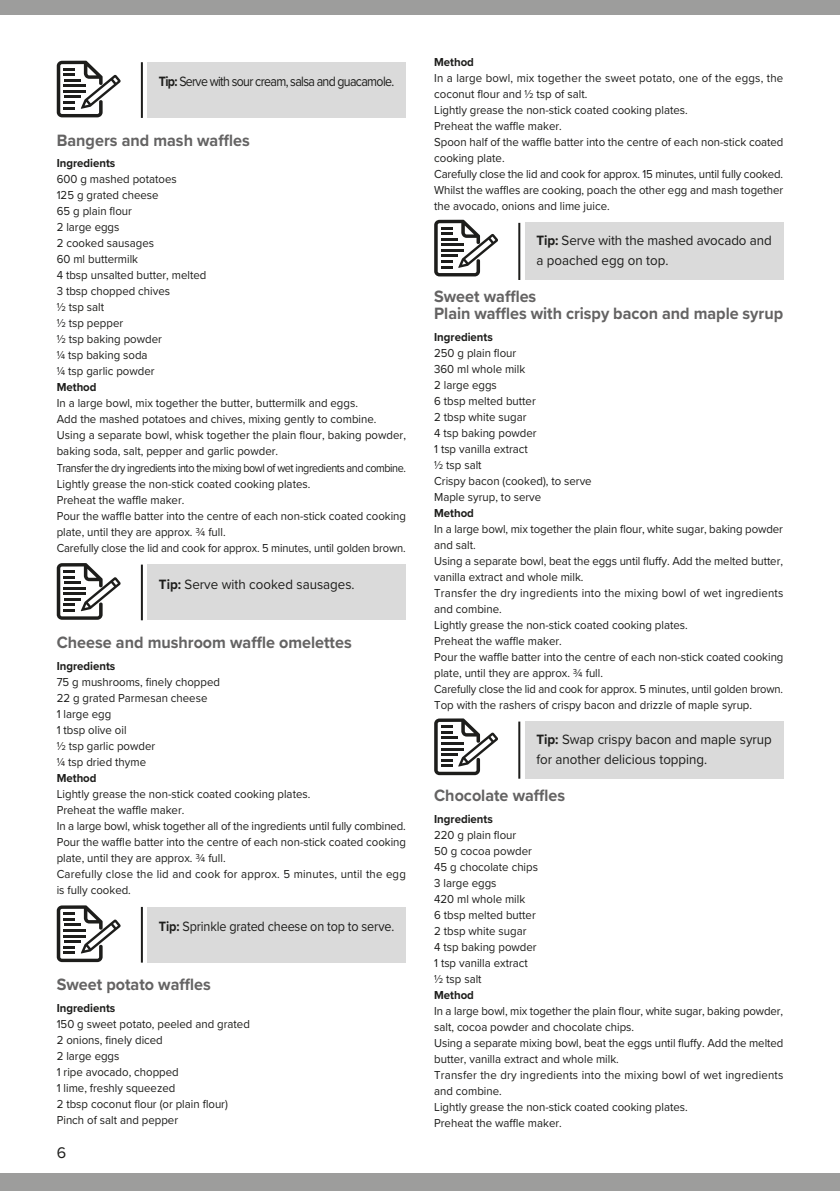
<style>
.page{position:relative;width:840px;height:1191px;background:#fff}
.page>*{position:absolute;margin:0;border:0;box-sizing:border-box;transform-origin:0 0}
.t1{font:700 17px/17px "Proxima Nova";color:#646363;scale:.95 1}
.t2{font:16px "Proxima Nova";color:#1d1d1b}
.t3{font:14px/20px "Proxima Nova";letter-spacing:-.005em;color:#1d1d1b;scale:.95 1}
.t4{font:14px "Proxima Nova";letter-spacing:-.05em;color:#1d1d1b;scale:.88 1}
.t5{font:14px "Proxima Nova";letter-spacing:-.005em;color:#1d1d1b;scale:.9 1}
.t6{font:12px/16px "Proxima Nova";color:#1d1d1b;scale:.95 1}
.t7{font:700 12px "Proxima Nova";color:#1d1d1b;scale:.95 1}
.s1{font-weight:700}
</style>
<div class="page">
<div style="left:0;top:0;width:839px;height:14px;background:#9d9d9c"></div>
<div style="left:0;top:1174px;width:839px;height:17px;background:#9d9d9c"></div>
<div style="left:147px;top:62px;width:258px;height:56px;background:#dadada"></div>
<hr style="left:141px;top:62px;width:2px;height:56px;background:#1d1d1b">
<div style="left:147px;top:564px;width:258px;height:56px;background:#dadada"></div>
<hr style="left:141px;top:564px;width:2px;height:56px;background:#1d1d1b">
<div style="left:147px;top:907px;width:258px;height:55px;background:#dadada"></div>
<hr style="left:141px;top:907px;width:2px;height:55px;background:#1d1d1b">
<div style="left:524px;top:223px;width:258px;height:57px;background:#dadada"></div>
<hr style="left:518px;top:223px;width:2px;height:57px;background:#1d1d1b">
<div style="left:524px;top:721px;width:258px;height:57px;background:#dadada"></div>
<hr style="left:518px;top:721px;width:2px;height:57px;background:#1d1d1b">
<svg style="left:57px;top:61px;width:64px;height:56px"></svg>
<svg style="left:57px;top:563px;width:64px;height:57px"></svg>
<svg style="left:57px;top:905px;width:64px;height:57px"></svg>
<svg style="left:434px;top:220px;width:64px;height:56px"></svg>
<svg style="left:434px;top:718px;width:64px;height:57px"></svg>
<p class="t4" style="left:159px;top:71px;width:269px"><span class="s1">Tip:</span> Serve with sour cream, salsa and guacamole.</p>
<h1 class="t1" style="left:57px;top:131px;width:204px">Bangers and mash waffles</h1>
<p class="t7" style="left:57px;top:154px;width:63px">Ingredients</p>
<p class="t6" style="left:57px;top:171px;width:159px">600 g mashed potatoes<br>125 g grated cheese<br>65 g plain flour<br>2 large eggs<br>2 cooked sausages<br>60 ml buttermilk<br>4 tbsp unsalted butter, melted<br>3 tbsp chopped chives<br>½ tsp salt<br>½ tsp pepper<br>½ tsp baking powder<br>¼ tsp baking soda<br>¼ tsp garlic powder</p>
<p class="t7" style="left:57px;top:378px;width:43px">Method</p>
<p class="t6" style="left:57px;top:395px;width:369px">In a large bowl, mix together the butter, buttermilk and eggs.<br>Add the mashed potatoes and chives, mixing gently to combine.<br>Using a separate bowl, whisk together the plain flour, baking powder, baking soda, salt, pepper and garlic powder.<br>Transfer the dry ingredients into the mixing bowl of wet ingredients and combine.<br>Lightly grease the non-stick coated cooking plates.<br>Preheat the waffle maker.<br>Pour the waffle batter into the centre of each non-stick coated cooking plate, until they are approx. ¾ full.<br>Carefully close the lid and cook for approx. 5 minutes, until golden brown.</p>
<p class="t3" style="left:159px;top:573px;width:207px"><span class="s1">Tip:</span> Serve with cooked sausages.</p>
<h1 class="t1" style="left:57px;top:633px;width:312px">Cheese and mushroom waffle omelettes</h1>
<p class="t7" style="left:57px;top:657px;width:63px">Ingredients</p>
<p class="t6" style="left:57px;top:673px;width:173px">75 g mushrooms, finely chopped<br>22 g grated Parmesan cheese<br>1 large egg<br>1 tbsp olive oil<br>½ tsp garlic powder<br>¼ tsp dried thyme</p>
<p class="t7" style="left:57px;top:769px;width:43px">Method</p>
<p class="t6" style="left:57px;top:785px;width:369px">Lightly grease the non-stick coated cooking plates.<br>Preheat the waffle maker.<br>In a large bowl, whisk together all of the ingredients until fully combined.<br>Pour the waffle batter into the centre of each non-stick coated cooking plate, until they are approx. ¾ full.<br>Carefully close the lid and cook for approx. 5 minutes, until the egg is fully cooked.</p>
<p class="t5" style="left:159px;top:915px;width:263px"><span class="s1">Tip:</span> Sprinkle grated cheese on top to serve.</p>
<h1 class="t1" style="left:57px;top:976px;width:163px">Sweet potato waffles</h1>
<p class="t7" style="left:57px;top:999px;width:63px">Ingredients</p>
<p class="t6" style="left:57px;top:1015px;width:205px">150 g sweet potato, peeled and grated<br>2 onions, finely diced<br>2 large eggs<br>1 ripe avocado, chopped<br>1 lime, freshly squeezed<br>2 tbsp coconut flour (or plain flour)<br>Pinch of salt and pepper</p>
<h2 class="t2" style="left:57px;top:1141px;width:11px">6</h2>
<p class="t7" style="left:434px;top:53px;width:43px">Method</p>
<p class="t6" style="left:434px;top:70px;width:369px">In a large bowl, mix together the sweet potato, one of the eggs, the coconut flour and ½ tsp of salt.<br>Lightly grease the non-stick coated cooking plates.<br>Preheat the waffle maker.<br>Spoon half of the waffle batter into the centre of each non-stick coated cooking plate.<br>Carefully close the lid and cook for approx. 15 minutes, until fully cooked.<br>Whilst the waffles are cooking, poach the other egg and mash together the avocado, onions and lime juice.</p>
<p class="t3" style="left:536px;top:230px;width:249px"><span class="s1">Tip:</span> Serve with the mashed avocado and a poached egg on top.</p>
<h1 class="t1" style="left:434px;top:287px;width:368px">Sweet waffles<br>Plain waffles with crispy bacon and maple syrup</h1>
<p class="t7" style="left:434px;top:328px;width:63px">Ingredients</p>
<p class="t6" style="left:434px;top:344px;width:167px">250 g plain flour<br>360 ml whole milk<br>2 large eggs<br>6 tbsp melted butter<br>2 tbsp white sugar<br>4 tsp baking powder<br>1 tsp vanilla extract<br>½ tsp salt<br>Crispy bacon (cooked), to serve<br>Maple syrup, to serve</p>
<p class="t7" style="left:434px;top:504px;width:43px">Method</p>
<p class="t6" style="left:434px;top:520px;width:369px">In a large bowl, mix together the plain flour, white sugar, baking powder and salt.<br>Using a separate bowl, beat the eggs until fluffy. Add the melted butter, vanilla extract and whole milk.<br>Transfer the dry ingredients into the mixing bowl of wet ingredients and combine.<br>Lightly grease the non-stick coated cooking plates.<br>Preheat the waffle maker.<br>Pour the waffle batter into the centre of each non-stick coated cooking plate, until they are approx. ¾ full.<br>Carefully close the lid and cook for approx. 5 minutes, until golden brown.<br>Top with the rashers of crispy bacon and drizzle of maple syrup.</p>
<p class="t3" style="left:536px;top:728px;width:249px"><span class="s1">Tip:</span> Swap crispy bacon and maple syrup for another delicious topping.</p>
<h1 class="t1" style="left:434px;top:786px;width:139px">Chocolate waffles</h1>
<p class="t7" style="left:434px;top:809px;width:63px">Ingredients</p>
<p class="t6" style="left:434px;top:826px;width:111px">220 g plain flour<br>50 g cocoa powder<br>45 g chocolate chips<br>3 large eggs<br>420 ml whole milk<br>6 tbsp melted butter<br>2 tbsp white sugar<br>4 tsp baking powder<br>1 tsp vanilla extract ½ tsp salt</p>
<p class="t7" style="left:434px;top:985px;width:43px">Method</p>
<p class="t6" style="left:434px;top:1002px;width:369px">In a large bowl, mix together the plain flour, white sugar, baking powder, salt, cocoa powder and chocolate chips.<br>Using a separate mixing bowl, beat the eggs until fluffy. Add the melted butter, vanilla extract and whole milk.<br>Transfer the dry ingredients into the mixing bowl of wet ingredients and combine.<br>Lightly grease the non-stick coated cooking plates.<br>Preheat the waffle maker.</p>
</div>
